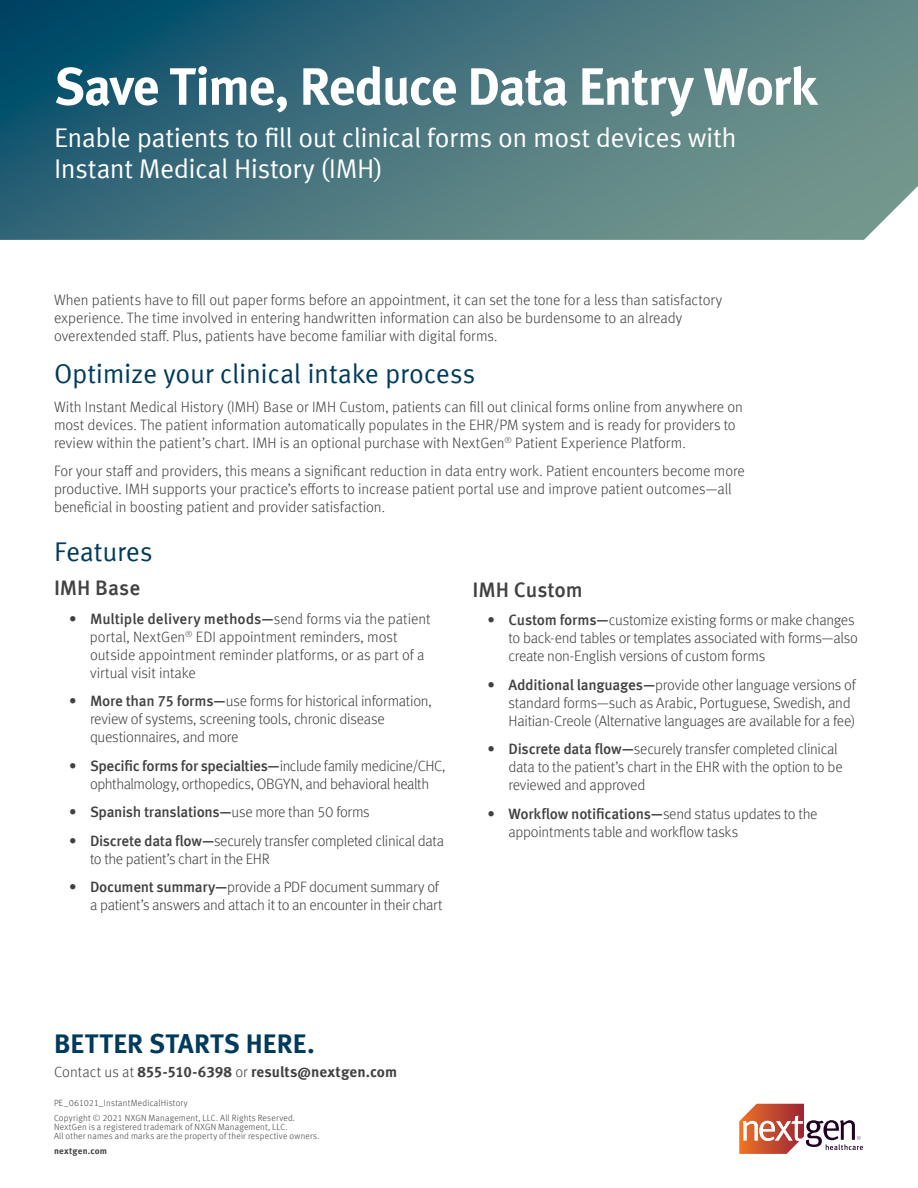
<style>
.page{position:relative;width:918px;height:1188px;background:#fff}
.page>*{position:absolute;margin:0;border:0;box-sizing:border-box;transform-origin:0 0}
.t1{font:700 52.5px "Meta Offc";letter-spacing:-.035em;color:#fff}
.t2{font:27px/31.5px "Meta Offc Norm";letter-spacing:-.02em;color:#fff}
.t3{font:27px "Meta Offc Norm";letter-spacing:-.01em;color:#003a5d}
.t4{font:700 27px "Meta Offc";letter-spacing:.005em;color:#003a5d}
.t5{font:500 21px "Meta Offc";letter-spacing:-.005em;color:#414042}
.t6{font:300 15px/18px "Meta Offc";letter-spacing:-.005em;color:#414042}
.t7{font:300 15px/18px "Meta Offc";letter-spacing:-.025em;color:#414042}
.t8{font:300 15px/18px "Meta Offc";letter-spacing:-.03em;color:#414042;text-align:center}
.t9{font:700 15px "Meta Offc";color:#414042}
.t10{font:500 15px "Meta Offc";letter-spacing:-.025em;color:#414042}
.t11{font:300 9px/15px "Meta Offc";letter-spacing:.02em;color:#414042}
.t12{font:700 9px "Meta Offc";letter-spacing:.025em;color:#414042}
.s1{font-weight:500}
.s2{font-weight:300}
</style>
<div class="page">
<svg style="left:0;top:0;width:918px;height:240px;background:#48777f"></svg>
<svg style="left:739px;top:1104px;width:124px;height:50px"></svg>
<h1 class="t1" style="left:54px;top:55px;width:765px">Save Time, Reduce Data Entry Work</h1>
<h2 class="t2" style="left:54px;top:122px;width:684px">Enable patients to fill out clinical forms on most devices with<br>Instant Medical History (IMH)</h2>
<p class="t6" style="left:54px;top:292px;width:670px">When patients have to fill out paper forms before an appointment, it can set the tone for a less than satisfactory experience. The time involved in entering handwritten information can also be burdensome to an already overextended staff. Plus, patients have become familiar with digital forms.</p>
<h2 class="t3" style="left:54px;top:358px;width:423px">Optimize your clinical intake process</h2>
<p class="t6" style="left:54px;top:398px;width:690px">With Instant Medical History (IMH) Base or IMH Custom, patients can fill out clinical forms online from anywhere on most devices. The patient information automatically populates in the EHR/PM system and is ready for providers to review within the patient’s chart. IMH is an optional purchase with NextGen<sup>®</sup> Patient Experience Platform.</p>
<p class="t6" style="left:54px;top:463px;width:692px">For your staff and providers, this means a significant reduction in data entry work. Patient encounters become more productive. IMH supports your practice’s efforts to increase patient portal use and improve patient outcomes—all beneficial in boosting patient and provider satisfaction.</p>
<h2 class="t3" style="left:54px;top:536px;width:100px">Features</h2>
<h3 class="t5" style="left:54px;top:576px;width:88px">IMH Base</h3>
<p class="t6" style="left:90px;top:610px;width:342px;text-indent:-21px"><span class="s1">• Multiple delivery methods—</span>send forms via the patient portal, NextGen<sup>®</sup> EDI appointment reminders, most outside appointment reminder platforms, or as part of a virtual visit intake</p>
<p class="t6" style="left:90px;top:692px;width:343px;text-indent:-21px"><span class="s1">• More than 75 forms—</span>use forms for historical information, review of systems, screening tools, chronic disease questionnaires, and more</p>
<p class="t8" style="left:69px;top:757px;width:378px"><span class="s1">• Specific forms for specialties—</span>include family medicine/CHC, ophthalmology, orthopedics, OBGYN, and behavioral health</p>
<p class="t10" style="left:69px;top:803px;width:302px">• Spanish translations—<span class="s2">use more than 50 forms</span></p>
<p class="t7" style="left:90px;top:832px;width:356px;text-indent:-21px"><span class="s1">• Discrete data flow—</span>securely transfer completed clinical data to the patient’s chart in the EHR</p>
<p class="t7" style="left:69px;top:878px;width:375px;text-align:right"><span class="s1">• Document summary—</span>provide a PDF document summary of a patient’s answers and attach it to an encounter in their chart</p>
<h3 class="t5" style="left:472px;top:577px;width:112px">IMH Custom</h3>
<p class="t6" style="left:508px;top:611px;width:351px;text-indent:-21px"><span class="s1">• Custom forms—</span>customize existing forms or make changes to back-end tables or templates associated with forms—also create non-English versions of custom forms</p>
<p class="t6" style="left:508px;top:676px;width:349px;text-indent:-21px"><span class="s1">• Additional languages—</span>provide other language versions of standard forms—such as Arabic, Portuguese, Swedish, and<br>Haitian-Creole (Alternative languages are available for a fee)</p>
<p class="t6" style="left:508px;top:740px;width:336px;text-indent:-21px"><span class="s1">• Discrete data flow—</span>securely transfer completed clinical data to the patient’s chart in the EHR with the option to be reviewed and approved</p>
<p class="t6" style="left:508px;top:805px;width:311px;text-indent:-21px"><span class="s1">• Workflow notifications—</span>send status updates to the appointments table and workflow tasks</p>
<h2 class="t4" style="left:54px;top:1027px;width:262px">BETTER STARTS HERE.</h2>
<p class="t9" style="left:54px;top:1063px;width:344px"><span class="s2">Contact us at</span> 855-510-6398 <span class="s2">or</span> results@nextgen.com</p>
<p class="t11" style="left:54px;top:1096px;width:243px">PE_061021_InstantMedicalHistory<br>Copyright © 2021 NXGN Management, LLC. All Rights Reserved.</p>
<p class="t11" style="left:54px;top:1123px;width:267px;line-height:9px">NextGen is a registered trademark of NXGN Management, LLC.<br>All other names and marks are the property of their respective owners.</p>
<p class="t12" style="left:54px;top:1146px;width:55px">nextgen.com</p>
</div>
